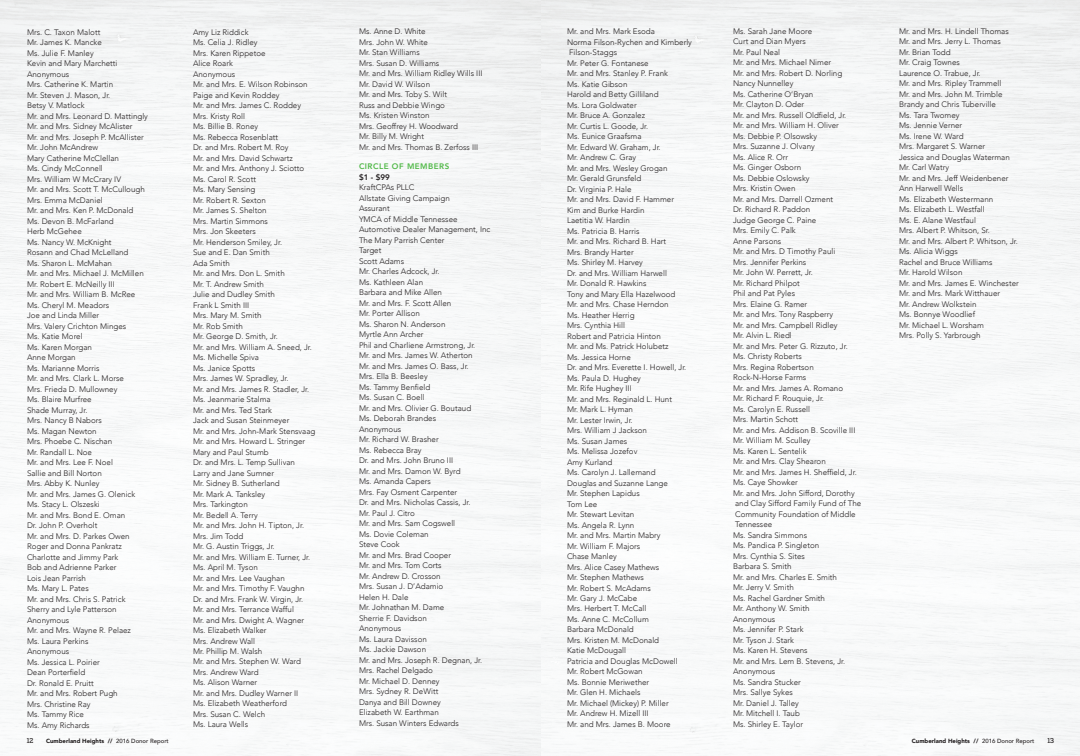
<style>
.page{position:relative;width:1080px;height:756px;background:#fff}
.page>*{position:absolute;margin:0;border:0;box-sizing:border-box;transform-origin:0 0}
.t1{font:300 8px/10.5px "Avenir";color:#231f20}
.t2{font:800 8px "Avenir";letter-spacing:.06em;color:#51b948}
.t3{font:800 8px "Avenir";color:#231f20}
.t4{font:500 7px "Gaspo Slab W00";color:#231f20}
.t5{font:900 6px "Avenir";color:#231f20}
.s1{font-weight:500}
</style>
<div class="page">
<p class="t1" style="left:27px;top:27px;width:122px">Mrs. C. Taxon Malott<br>Mr. James K. Mancke<br>Ms. Julie F. Manley<br>Kevin and Mary Marchetti<br>Anonymous<br>Mrs. Catherine K. Martin<br>Mr. Steven J. Mason, Jr.<br>Betsy V. Matlock<br>Mr. and Mrs. Leonard D. Mattingly<br>Mr. and Mrs. Sidney McAlister<br>Mr. and Mrs. Joseph P. McAllister<br>Mr. John McAndrew<br>Mary Catherine McClellan<br>Ms. Cindy McConnell<br>Mrs. William W McCrary IV<br>Mr. and Mrs. Scott T. McCullough<br>Mrs. Emma McDaniel<br>Mr. and Mrs. Ken P. McDonald<br>Ms. Devon B. McFarland<br>Herb McGehee<br>Ms. Nancy W. McKnight<br>Rosann and Chad McLelland<br>Ms. Sharon L. McMahan<br>Mr. and Mrs. Michael J. McMillen<br>Mr. Robert E. McNeilly III<br>Mr. and Mrs. William B. McRee<br>Ms. Cheryl M. Meadors<br>Joe and Linda Miller<br>Mrs. Valery Crichton Minges<br>Ms. Katie Morel<br>Ms. Karen Morgan<br>Anne Morgan<br>Ms. Marianne Morris<br>Mr. and Mrs. Clark L. Morse<br>Mrs. Frieda D. Mullowney<br>Ms. Blaire Murfree<br>Shade Murray, Jr.<br>Mrs. Nancy B Nabors<br>Ms. Magan Newton<br>Mrs. Phoebe C. Nischan<br>Mr. Randall L. Noe<br>Mr. and Mrs. Lee F. Noel<br>Sallie and Bill Norton<br>Mrs. Abby K. Nunley<br>Mr. and Mrs. James G. Olenick<br>Ms. Stacy L. Olszeski<br>Mr. and Mrs. Bond E. Oman<br>Dr. John P. Overholt<br>Mr. and Mrs. D. Parkes Owen<br>Roger and Donna Pankratz<br>Charlotte and Jimmy Park<br>Bob and Adrienne Parker<br>Lois Jean Parrish<br>Ms. Mary L. Pates<br>Mr. and Mrs. Chris S. Patrick<br>Sherry and Lyle Patterson<br>Anonymous<br>Mr. and Mrs. Wayne R. Pelaez<br>Ms. Laura Perkins<br>Anonymous<br>Ms. Jessica L. Poirier<br>Dean Porterfield<br>Dr. Ronald E. Pruitt<br>Mr. and Mrs. Robert Pugh<br>Mrs. Christine Ray<br>Ms. Tammy Rice<br>Ms. Amy Richards</p>
<p class="t1" style="left:193px;top:27px;width:124px">Amy Liz Riddick<br>Ms. Celia J. Ridley<br>Mrs. Karen Rippetoe<br>Alice Roark<br>Anonymous<br>Mr. and Mrs. E. Wilson Robinson<br>Paige and Kevin Roddey<br>Mr. and Mrs. James C. Roddey<br>Mrs. Kristy Roll<br>Ms. Billie B. Roney<br>Ms. Rebecca Rosenblatt<br>Dr. and Mrs. Robert M. Roy<br>Mr. and Mrs. David Schwartz<br>Mr. and Mrs. Anthony J. Sciotto<br>Ms. Carol R. Scott<br>Ms. Mary Sensing<br>Mr. Robert R. Sexton<br>Mr. James S. Shelton<br>Mrs. Martin Simmons<br>Mrs. Jon Skeeters<br>Mr. Henderson Smiley, Jr.<br>Sue and E. Dan Smith<br>Ada Smith<br>Mr. and Mrs. Don L. Smith<br>Mr. T. Andrew Smith<br>Julie and Dudley Smith<br>Frank L Smith III<br>Mrs. Mary M. Smith<br>Mr. Rob Smith<br>Mr. George D. Smith, Jr.<br>Mr. and Mrs. William A. Sneed, Jr.<br>Ms. Michelle Spiva<br>Ms. Janice Spotts<br>Mrs. James W. Spradley, Jr.<br>Mr. and Mrs. James R. Stadler, Jr.<br>Ms. Jeanmarie Stalma<br>Mr. and Mrs. Ted Stark<br>Jack and Susan Steinmeyer<br>Mr. and Mrs. John-Mark Stensvaag<br>Mr. and Mrs. Howard L. Stringer<br>Mary and Paul Stumb<br>Dr. and Mrs. L. Temp Sullivan<br>Larry and Jane Sumner<br>Mr. Sidney B. Sutherland<br>Mr. Mark A. Tanksley<br>Mrs. Tarkington<br>Mr. Bedell A. Terry<br>Mr. and Mrs. John H. Tipton, Jr.<br>Mrs. Jim Todd<br>Mr. G. Austin Triggs, Jr.<br>Mr. and Mrs. William E. Turner, Jr.<br>Ms. April M. Tyson<br>Mr. and Mrs. Lee Vaughan<br>Mr. and Mrs. Timothy F. Vaughn<br>Dr. and Mrs. Frank W. Virgin, Jr.<br>Mr. and Mrs. Terrance Wafful<br>Mr. and Mrs. Dwight A. Wagner<br>Ms. Elizabeth Walker<br>Mrs. Andrew Wall<br>Mr. Phillip M. Walsh<br>Mr. and Mrs. Stephen W. Ward<br>Mrs. Andrew Ward<br>Ms. Alison Warner<br>Mr. and Mrs. Dudley Warner II<br>Ms. Elizabeth Weatherford<br>Mrs. Susan C. Welch<br>Ms. Laura Wells</p>
<p class="t1" style="left:359px;top:26px;width:125px">Ms. Anne D. White<br>Mrs. John W. White<br>Mr. Stan Williams<br>Mrs. Susan D. Williams<br>Mr. and Mrs. William Ridley Wills III<br>Mr. David W. Wilson<br>Mr. and Mrs. Toby S. Wilt<br>Russ and Debbie Wingo<br>Ms. Kristen Winston<br>Mrs. Geoffrey H. Woodward<br>Mr. Billy M. Wright<br>Mr. and Mrs. Thomas B. Zerfoss III</p>
<p class="t2" style="left:359px;top:160px;width:92px">CIRCLE OF MEMBERS</p>
<p class="t3" style="left:359px;top:171px;width:32px">$1 - $99</p>
<p class="t1" style="left:359px;top:182px;width:133px">KraftCPAs PLLC<br>Allstate Giving Campaign<br>Assurant<br>YMCA of Middle Tennessee<br>Automotive Dealer Management, Inc<br>The Mary Parrish Center<br>Target<br>Scott Adams<br>Mr. Charles Adcock, Jr.<br>Ms. Kathleen Alan<br>Barbara and Mike Allen<br>Mr. and Mrs. F. Scott Allen<br>Mr. Porter Allison<br>Ms. Sharon N. Anderson<br>Myrtle Ann Archer<br>Phil and Charliene Armstrong, Jr.<br>Mr. and Mrs. James W. Atherton<br>Mr. and Mrs. James O. Bass, Jr.<br>Mrs. Ella B. Beesley<br>Ms. Tammy Benfield<br>Ms. Susan C. Boell<br>Mr. and Mrs. Olivier G. Boutaud<br>Ms. Deborah Brandes<br>Anonymous<br>Mr. Richard W. Brasher<br>Ms. Rebecca Bray<br>Dr. and Mrs. John Bruno III<br>Mr. and Mrs. Damon W. Byrd<br>Ms. Amanda Capers<br>Mrs. Fay Osment Carpenter<br>Dr. and Mrs. Nicholas Cassis, Jr.<br>Mr. Paul J. Citro<br>Mr. and Mrs. Sam Cogswell<br>Ms. Dovie Coleman<br>Steve Cook<br>Mr. and Mrs. Brad Cooper<br>Mr. and Mrs. Tom Corts<br>Mr. Andrew D. Crosson<br>Mrs. Susan J. D’Adamio<br>Helen H. Dale<br>Mr. Johnathan M. Dame<br>Sherrie F. Davidson<br>Anonymous<br>Ms. Laura Davisson<br>Ms. Jackie Dawson<br>Mr. and Mrs. Joseph R. Degnan, Jr.<br>Mrs. Rachel Delgado<br>Mr. Michael D. Denney<br>Mrs. Sydney R. DeWitt<br>Danya and Bill Downey<br>Elizabeth W. Earthman<br>Mrs. Susan Winters Edwards</p>
<p class="t1" style="left:567px;top:26px;width:126px">Mr. and Mrs. Mark Esoda<br>Norma Filson-Rychen and Kimberly<br>Filson-Staggs<br>Mr. Peter G. Fontanese<br>Mr. and Mrs. Stanley P. Frank<br>Ms. Katie Gibson<br>Harold and Betty Gilliland<br>Ms. Lora Goldwater<br>Mr. Bruce A. Gonzalez<br>Mr. Curtis L. Goode, Jr.<br>Ms. Eunice Graafsma<br>Mr. Edward W. Graham, Jr.<br>Mr. Andrew C. Gray<br>Mr. and Mrs. Wesley Grogan<br>Mr. Gerald Grunsfeld<br>Dr. Virginia P. Hale<br>Mr. and Mrs. David F. Hammer<br>Kim and Burke Hardin<br>Laetitia W. Hardin<br>Ms. Patricia B. Harris<br>Mr. and Mrs. Richard B. Hart<br>Mrs. Brandy Harter<br>Ms. Shirley M. Harvey<br>Dr. and Mrs. William Harwell<br>Mr. Donald R. Hawkins<br>Tony and Mary Ella Hazelwood<br>Mr. and Mrs. Chase Herndon<br>Ms. Heather Herrig<br>Mrs. Cynthia Hill<br>Robert and Patricia Hinton<br>Mr. and Ms. Patrick Holubetz<br>Ms. Jessica Horne<br>Dr. and Mrs. Everette I. Howell, Jr.<br>Ms. Paula D. Hughey<br>Mr. Rife Hughey III<br>Mr. and Mrs. Reginald L. Hunt<br>Mr. Mark L. Hyman<br>Mr. Lester Irwin, Jr.<br>Mrs. William J Jackson<br>Ms. Susan James<br>Ms. Melissa Jozefov<br>Amy Kurland<br>Ms. Carolyn J. Lallemand<br>Douglas and Suzanne Lange<br>Mr. Stephen Lapidus<br>Tom Lee<br>Mr. Stewart Levitan<br>Ms. Angela R. Lynn<br>Mr. and Mrs. Martin Mabry<br>Mr. William F. Majors<br>Chase Manley<br>Mrs. Alice Casey Mathews<br>Mr. Stephen Mathews<br>Mr. Robert S. McAdams<br>Mr. Gary J. McCabe<br>Mrs. Herbert T. McCall<br>Ms. Anne C. McCollum<br>Barbara McDonald<br>Mrs. Kristen M. McDonald<br>Katie McDougall<br>Patricia and Douglas McDowell<br>Mr. Robert McGowan<br>Ms. Bonnie Meriwether<br>Mr. Glen H. Michaels<br>Mr. Michael (Mickey) P. Miller<br>Mr. Andrew H. Mizell III<br>Mr. and Mrs. James B. Moore</p>
<p class="t1" style="left:733px;top:26px;width:130px">Ms. Sarah Jane Moore<br>Curt and Dian Myers<br>Mr. Paul Neal<br>Mr. and Mrs. Michael Nimer<br>Mr. and Mrs. Robert D. Norling<br>Nancy Nunnelley<br>Ms. Catherine O’Bryan<br>Mr. Clayton D. Oder<br>Mr. and Mrs. Russell Oldfield, Jr.<br>Mr. and Mrs. William H. Oliver<br>Ms. Debbie P. Olsowsky<br>Mrs. Suzanne J. Olvany<br>Ms. Alice R. Orr<br>Ms. Ginger Osborn<br>Ms. Debbie Oslowsky<br>Mrs. Kristin Owen<br>Mr. and Mrs. Darrell Ozment<br>Dr. Richard R. Paddon<br>Judge George C. Paine<br>Mrs. Emily C. Palk<br>Anne Parsons<br>Mr. and Mrs. D Timothy Pauli<br>Mrs. Jennifer Perkins<br>Mr. John W. Perrett, Jr.<br>Mr. Richard Philpot<br>Phil and Pat Pyles<br>Mrs. Elaine G. Ramer<br>Mr. and Mrs. Tony Raspberry<br>Mr. and Mrs. Campbell Ridley<br>Mr. Alvin L. Riedl<br>Mr. and Mrs. Peter G. Rizzuto, Jr.<br>Ms. Christy Roberts<br>Mrs. Regina Robertson<br>Rock-N-Horse Farms<br>Mr. and Mrs. James A. Romano<br>Mr. Richard F. Rouquie, Jr.<br>Ms. Carolyn E. Russell<br>Mrs. Martin Schott<br>Mr. and Mrs. Addison B. Scoville III<br>Mr. William M. Sculley<br>Ms. Karen L. Sentelik<br>Mr. and Mrs. Clay Shearon<br>Mr. and Mrs. James H. Sheffield, Jr.<br>Ms. Caye Showker<br>Mr. and Mrs. John Sifford, Dorothy and Clay Sifford Family Fund of The<br>Community Foundation of Middle<br>Tennessee<br>Ms. Sandra Simmons<br>Ms. Pandica P. Singleton<br>Mrs. Cynthia S. Sites<br>Barbara S. Smith<br>Mr. and Mrs. Charles E. Smith<br>Mr. Jerry V. Smith<br>Ms. Rachel Gardner Smith<br>Mr. Anthony W. Smith<br>Anonymous<br>Ms. Jennifer P. Stark<br>Mr. Tyson J. Stark<br>Ms. Karen H. Stevens<br>Mr. and Mrs. Lem B. Stevens, Jr.<br>Anonymous<br>Ms. Sandra Stucker<br>Mrs. Sallye Sykes<br>Mr. Daniel J. Talley<br>Mr. Mitchell I. Taub<br>Ms. Shirley E. Taylor</p>
<p class="t1" style="left:899px;top:26px;width:121px">Mr. and Mrs. H. Lindell Thomas<br>Mr. and Mrs. Jerry L. Thomas<br>Mr. Brian Todd<br>Mr. Craig Townes<br>Laurence O. Trabue, Jr.<br>Mr. and Mrs. Ripley Trammell<br>Mr. and Mrs. John M. Trimble<br>Brandy and Chris Tuberville<br>Ms. Tara Twomey<br>Ms. Jennie Verner<br>Ms. Irene W. Ward<br>Mrs. Margaret S. Warner<br>Jessica and Douglas Waterman<br>Mr. Carl Watry<br>Mr. and Mrs. Jeff Weidenbener<br>Ann Harwell Wells<br>Ms. Elizabeth Westermann<br>Ms. Elizabeth L. Westfall<br>Ms. E. Alane Westfaul<br>Mrs. Albert P. Whitson, Sr.<br>Mr. and Mrs. Albert P. Whitson, Jr.<br>Ms. Alicia Wiggs<br>Rachel and Bruce Williams<br>Mr. Harold Wilson<br>Mr. and Mrs. James E. Winchester<br>Mr. and Mrs. Mark Witthauer<br>Mr. Andrew Wolkstein<br>Ms. Bonnye Woodlief<br>Mr. Michael L. Worsham<br>Mrs. Polly S. Yarbrough</p>
<p class="t4" style="left:27px;top:736px;width:8px">12</p>
<p class="t5" style="left:46px;top:735px;width:124px">Cumberland Heights // <span class="s1">2016 Donor Report</span></p>
<p class="t5" style="left:912px;top:735px;width:124px">Cumberland Heights // <span class="s1">2016 Donor Report</span></p>
<p class="t4" style="left:1048px;top:736px;width:8px">13</p>
</div>
